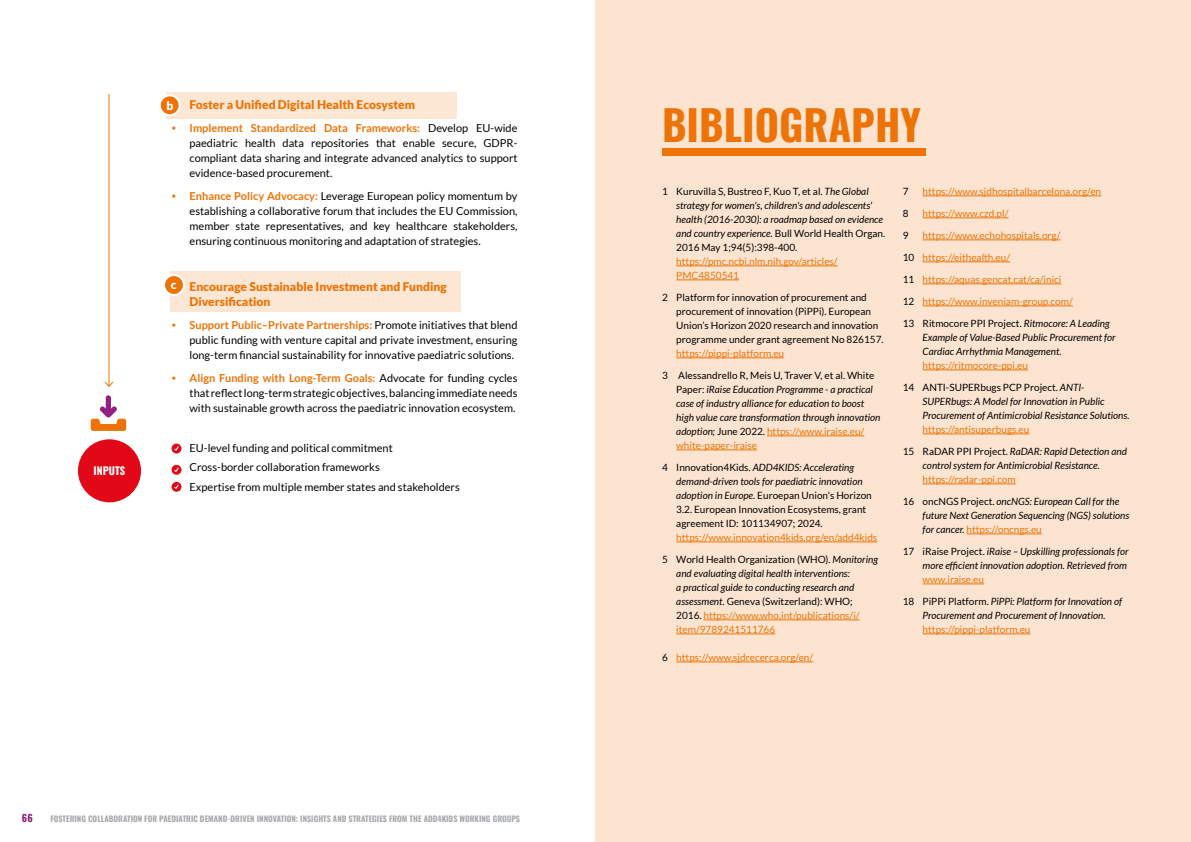
<style>
.page{position:relative;width:1191px;height:842px;background:#fff}
.page>*{position:absolute;margin:0;border:0;box-sizing:border-box;transform-origin:0 0}
.Heading_1{font:700 41.7px "Oswald";color:#ed7306}
.List_Paragraph{font:900 12px/15px "Lato";color:#ed7306}
.List_Paragraph-2{font:900 12px "Lato";color:#fff}
.List_Paragraph-3{font:11px/15px "Lato";color:#000;text-align:justify}
.Heading_1-2{font:700 10.6px "Oswald";color:#fff}
.List_Paragraph-4{font:italic 10px/14px "Lato";color:#000}
.List_Paragraph-5{font:10px/14px "Lato";color:#000}
.List_Paragraph-6{font:10px/14px "Lato";color:#ed7306}
.t1{font:700 10px "Oswald";color:#932080}
.t2{font:700 8px "Oswald";color:#a7a9ac}
.s1{font-family:"Museo Sans 300";color:#ed7306}
.s2{font-weight:700;color:#ed7306}
.s3{font-style:normal}
.s4{color:#ed7306}
.s5{font-style:normal;color:#ed7306}
.s6{font-style:italic}
.s7{color:#000}
</style>
<div class="page">
<div style="left:166px;top:92px;width:290px;height:27px;background:#fce7d5"></div>
<div style="left:170px;top:272px;width:291px;height:40px;background:#fce7d5"></div>
<div style="left:164px;top:275px;width:20px;height:20px;background:#ed7306;border-radius:50%"></div>
<div style="left:163px;top:274px;width:22px;height:22px;border:2px solid #fff;border-radius:50%"></div>
<div style="left:78px;top:439px;width:63px;height:63px;background:#e30817;border-radius:50%"></div>
<svg style="left:171px;top:444px;width:10px;height:9px"></svg>
<svg style="left:171px;top:465px;width:10px;height:10px"></svg>
<svg style="left:171px;top:482px;width:10px;height:10px"></svg>
<hr style="left:108px;top:94px;width:1px;height:292px;background:#ed7306">
<svg style="left:104px;top:381px;width:10px;height:6px"></svg>
<div style="left:160px;top:95px;width:20px;height:20px;background:#ed7306;border-radius:50%"></div>
<div style="left:159px;top:94px;width:22px;height:22px;border:2px solid #fff;border-radius:50%"></div>
<svg style="left:91px;top:395px;width:35px;height:36px"></svg>
<div style="left:595px;top:0;width:596px;height:842px;background:#fce4d0"></div>
<div style="left:662px;top:149px;width:264px;height:7px;background:#ed7306"></div>
<hr style="left:676px;top:266px;width:161px;height:1px;background:#ed7306">
<hr style="left:676px;top:280px;width:63px;height:1px;background:#ed7306">
<hr style="left:676px;top:358px;width:108px;height:1px;background:#ed7306">
<hr style="left:767px;top:436px;width:97px;height:1px;background:#ed7306">
<hr style="left:676px;top:450px;width:81px;height:1px;background:#ed7306">
<hr style="left:676px;top:542px;width:201px;height:1px;background:#ed7306">
<hr style="left:703px;top:620px;width:156px;height:1px;background:#ed7306">
<hr style="left:676px;top:634px;width:99px;height:1px;background:#ed7306">
<hr style="left:676px;top:662px;width:137px;height:1px;background:#ed7306">
<hr style="left:922px;top:196px;width:179px;height:1px;background:#ed7306">
<hr style="left:922px;top:218px;width:86px;height:1px;background:#ed7306">
<hr style="left:922px;top:240px;width:138px;height:1px;background:#ed7306">
<hr style="left:922px;top:262px;width:88px;height:1px;background:#ed7306">
<hr style="left:922px;top:284px;width:139px;height:1px;background:#ed7306">
<hr style="left:922px;top:306px;width:150px;height:1px;background:#ed7306">
<hr style="left:922px;top:370px;width:106px;height:1px;background:#ed7306">
<hr style="left:922px;top:434px;width:107px;height:1px;background:#ed7306">
<hr style="left:922px;top:484px;width:93px;height:1px;background:#ed7306">
<hr style="left:966px;top:534px;width:75px;height:1px;background:#ed7306">
<hr style="left:922px;top:584px;width:62px;height:1px;background:#ed7306">
<hr style="left:922px;top:634px;width:108px;height:1px;background:#ed7306">
<p class="Heading_1-2" style="left:94px;top:465px;width:33px">INPUTS</p>
<p class="List_Paragraph" style="left:171px;top:97px;width:245px">b Foster a Unified Digital Health Ecosystem</p>
<p class="List_Paragraph-3" style="left:189px;top:121px;width:329px;text-indent:-18px"><span class="s1">•</span> <span class="s2">Implement Standardized Data Frameworks:</span> Develop EU-wide paediatric health data repositories that enable secure, GDPR&shy;compliant data sharing and integrate advanced analytics to support evidence-based procurement.</p>
<p class="List_Paragraph-3" style="left:189px;top:189px;width:329px;text-indent:-18px"><span class="s1">•</span> <span class="s2">Enhance Policy Advocacy:</span> Leverage European policy momentum by establishing a collaborative forum that includes the EU Commission, member state representatives, and key healthcare stakeholders, ensuring continuous monitoring and adaptation of strategies.</p>
<p class="List_Paragraph" style="left:189px;top:279px;width:259px;text-indent:-18px">c. Encourage Sustainable Investment and Funding<br>Diversification</p>
<p class="List_Paragraph-3" style="left:189px;top:318px;width:329px;text-indent:-18px"><span class="s1">•</span> <span class="s2">Support Public–Private Partnerships:</span> Promote initiatives that blend public funding with venture capital and private investment, ensuring long-term financial sustainability for innovative paediatric solutions.</p>
<p class="List_Paragraph-3" style="left:189px;top:371px;width:329px;text-indent:-18px"><span class="s1">•</span> <span class="s2">Align Funding with Long-Term Goals:</span> Advocate for funding cycles that reflect long-term strategic objectives, balancing immediate needs with sustainable growth across the paediatric innovation ecosystem.</p>
<p class="List_Paragraph-3" style="left:189px;top:441px;width:205px">EU-level funding and political commitment</p>
<p class="List_Paragraph-3" style="left:189px;top:460px;width:192px">Cross-border collaboration frameworks</p>
<p class="List_Paragraph-3" style="left:189px;top:479px;width:272px">Expertise from multiple member states and stakeholders</p>
<p class="List_Paragraph-2" style="left:166px;top:98px;width:8px">b</p>
<p class="List_Paragraph-2" style="left:171px;top:277px;width:7px">c</p>
<p class="t1" style="left:22px;top:813px;width:12px">66</p>
<p class="t2" style="left:50px;top:814px;width:471px">FOSTERING COLLABORATION FOR PAEDIATRIC DEMAND-DRIVEN INNOVATION: INSIGHTS AND STRATEGIES FROM THE ADD4KIDS WORKING GROUPS</p>
<p class="Heading_1" style="left:662px;top:103px;width:260px">BIBLIOGRAPHY</p>
<p class="List_Paragraph-4" style="left:676px;top:185px;width:210px;text-indent:-14px"><span class="s3">1 Kuruvilla S, Bustreo F, Kuo T, et al.</span> The Global strategy for women's, children's and adolescents' health (2016-2030): a roadmap based on evidence and country experience. <span class="s3">Bull World Health Organ.<br>2016 May 1;94(5):398-400.</span></p>
<p class="List_Paragraph-6" style="left:676px;top:254px;width:163px">https://pmc.ncbi.nlm.nih.gov/articles/<br>PMC4850541</p>
<p class="List_Paragraph-5" style="left:676px;top:290px;width:209px;text-indent:-14px">2 Platform for innovation of procurement and procurement of innovation (PiPPi). European Union’s Horizon 2020 research and innovation programme under grant agreement No 826157. <span class="s4">https://pippi-platform.eu</span></p>
<p class="List_Paragraph-4" style="left:676px;top:369px;width:206px;text-indent:-14px"><span class="s3">3 Alessandrello R, Meis U, Traver V, et al. White Paper:</span> iRaise Education Programme - a practical case of industry alliance for education to boost high value care transformation through innovation adoption; <span class="s3">June 2022.</span> <span class="s5">https://www.iraise.eu/ white-paper-iraise</span></p>
<p class="List_Paragraph-5" style="left:676px;top:460px;width:202px;text-indent:-14px">4 Innovation4Kids. <span class="s6">ADD4KIDS: Accelerating demand-driven tools for paediatric innovation adoption in Europe.</span> Euroepan Union's Horizon 3.2. European Innovation Ecosystems, grant agreement ID: 101134907; 2024. <span class="s4">https://www.innovation4kids.org/en/add4kids</span></p>
<p class="List_Paragraph-4" style="left:676px;top:553px;width:203px;text-indent:-14px"><span class="s3">5 World Health Organization (WHO).</span> Monitoring and evaluating digital health interventions:<br>a practical guide to conducting research and assessment. <span class="s3">Geneva (Switzerland): WHO; 2016.</span> <span class="s5">https://www.who.int/publications/i/ item/9789241511766</span></p>
<p class="List_Paragraph-6" style="left:662px;top:650px;width:153px"><span class="s7">6</span> https://www.sjdrecerca.org/en/</p>
<p class="List_Paragraph-5" style="left:902px;top:184px;width:7px">7</p>
<p class="List_Paragraph-6" style="left:922px;top:184px;width:180px">https://www.sjdhospitalbarcelona.org/en</p>
<p class="List_Paragraph-5" style="left:902px;top:206px;width:7px">8</p>
<p class="List_Paragraph-6" style="left:922px;top:206px;width:87px">https://www.czd.pl/</p>
<p class="List_Paragraph-5" style="left:902px;top:228px;width:7px">9</p>
<p class="List_Paragraph-6" style="left:922px;top:228px;width:139px">https://www.echohospitals.org/</p>
<p class="List_Paragraph-6" style="left:902px;top:250px;width:109px"><span class="s7">10</span> https://eithealth.eu/</p>
<p class="List_Paragraph-6" style="left:902px;top:272px;width:160px"><span class="s7">11</span> https://aquas.gencat.cat/ca/inici</p>
<p class="List_Paragraph-6" style="left:902px;top:294px;width:171px"><span class="s7">12</span> https://www.inveniam-group.com/</p>
<p class="List_Paragraph-4" style="left:922px;top:317px;width:194px;text-indent:-20px"><span class="s3">13 Ritmocore PPI Project.</span> Ritmocore: A Leading Example of Value-Based Public Procurement for Cardiac Arrhythmia Management. <span class="s5">https://ritmocore-ppi.eu</span></p>
<p class="List_Paragraph-4" style="left:922px;top:381px;width:208px;text-indent:-20px"><span class="s3">14 ANTI-SUPERbugs PCP Project.</span> ANTI-SUPERbugs: A Model for Innovation in Public Procurement of Antimicrobial Resistance Solutions. <span class="s5">https://antisuperbugs.eu</span></p>
<p class="List_Paragraph-4" style="left:922px;top:445px;width:206px;text-indent:-20px"><span class="s3">15 RaDAR PPI Project.</span> RaDAR: Rapid Detection and control system for Antimicrobial Resistance. <span class="s5">https://radar-ppi.com</span></p>
<p class="List_Paragraph-4" style="left:922px;top:495px;width:208px;text-indent:-20px"><span class="s3">16 oncNGS Project.</span> oncNGS: European Call for the future Next Generation Sequencing (NGS) solutions for cancer. <span class="s5">https://oncngs.eu</span></p>
<p class="List_Paragraph-4" style="left:922px;top:545px;width:207px;text-indent:-20px"><span class="s3">17 iRaise Project.</span> iRaise – Upskilling professionals for more efficient innovation adoption. Retrieved from <span class="s5">www.iraise.eu</span></p>
<p class="List_Paragraph-4" style="left:922px;top:595px;width:201px;text-indent:-20px"><span class="s3">18 PiPPi Platform.</span> PiPPi: Platform for Innovation of<br>Procurement and Procurement of Innovation. <span class="s5">https://pippi-platform.eu</span></p>
</div>
